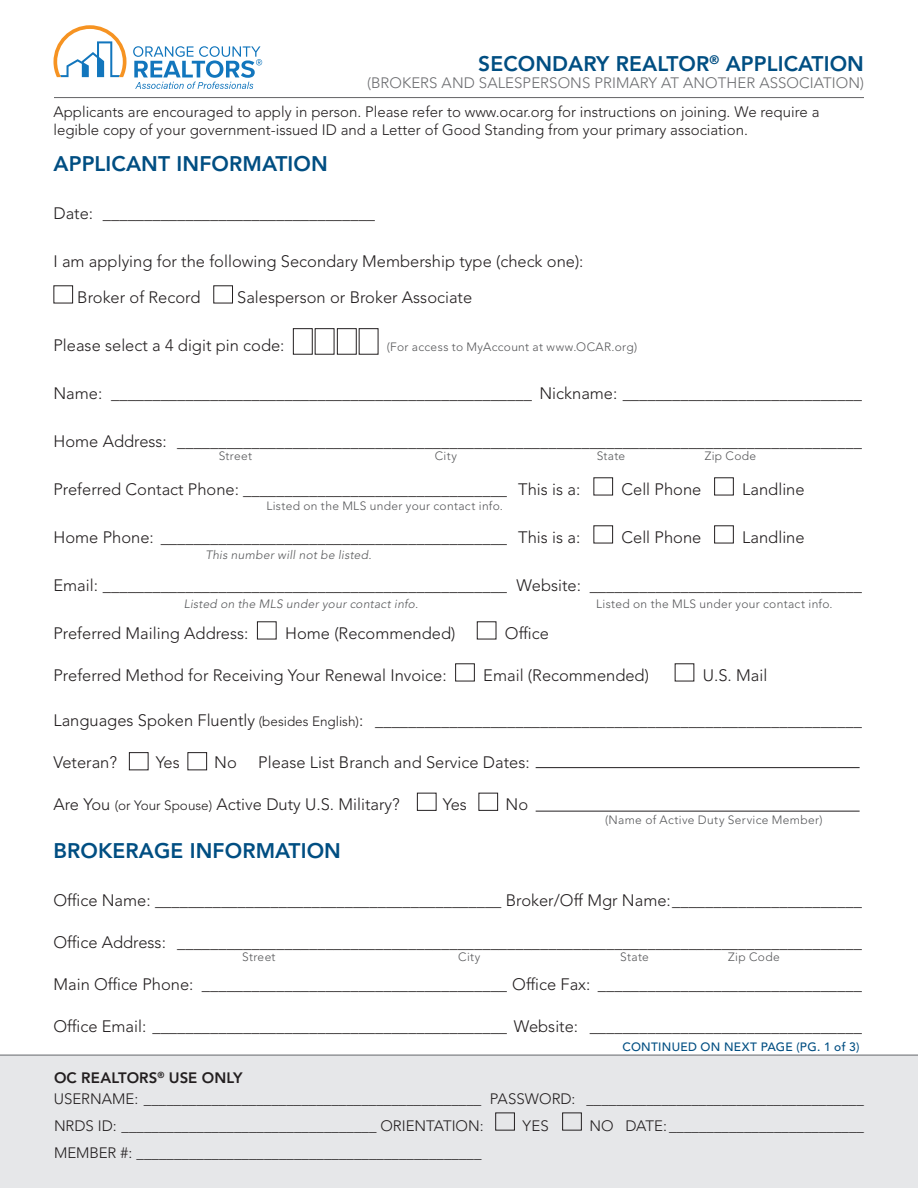
<style>
.page{position:relative;width:918px;height:1188px;background:#fff}
.page>*{position:absolute;margin:0;border:0;box-sizing:border-box;transform-origin:0 0}
.Form_Heading{font:800 21px "Avenir LT Std";letter-spacing:.005em;color:#004e82}
.Form_Fields{font:300 16.5px "Avenir LT Std";color:#231f20}
.t1{font:300 15px/18px "Avenir LT Std";color:#231f20}
.Form_Heading-2{font:300 15px "Avenir LT Std";letter-spacing:.005em;color:#6c6d70}
.t2{font:800 15px "Avenir LT Std";letter-spacing:.005em;color:#231f20}
.Small_Text{font:300 12px "Avenir LT Std";letter-spacing:.03em;color:#57585a}
.Small_Text-2{font:italic 300 12px "Avenir LT Std";letter-spacing:.025em;color:#57585a}
.Form_Fields-2{font:300 12px "Avenir LT Std";letter-spacing:.025em;color:#57585a}
.t3{font:500 12px "Avenir LT Std";letter-spacing:.025em;color:#004e82}
.s1{font-size:13.5px}
</style>
<div class="page">
<hr style="left:54px;top:97px;width:810px;height:1px;background:#636366">
<div style="left:0;top:1056px;width:918px;height:132px;background:#e6e7e9"></div>
<hr style="left:0;top:1054px;width:918px;height:2px;background:#939598">
<div style="left:495px;top:1113px;width:20px;height:18px;border:1px solid #231f20"></div>
<div style="left:562px;top:1113px;width:20px;height:18px;border:1px solid #231f20"></div>
<div style="left:213px;top:285px;width:20px;height:18px;border:1px solid #231f20"></div>
<div style="left:293px;top:328px;width:19px;height:26px;border:1px solid #231f20"></div>
<div style="left:337px;top:328px;width:19px;height:26px;border:1px solid #231f20"></div>
<div style="left:714px;top:477px;width:20px;height:18px;border:1px solid #231f20"></div>
<div style="left:714px;top:525px;width:20px;height:18px;border:1px solid #231f20"></div>
<div style="left:455px;top:663px;width:20px;height:18px;border:1px solid #231f20"></div>
<div style="left:129px;top:752px;width:19px;height:18px;border:1px solid #231f20"></div>
<div style="left:188px;top:752px;width:19px;height:18px;border:1px solid #231f20"></div>
<div style="left:417px;top:793px;width:19px;height:18px;border:1px solid #231f20"></div>
<div style="left:478px;top:793px;width:20px;height:18px;border:1px solid #231f20"></div>
<hr style="left:536px;top:767px;width:324px;height:1px;background:#231f20">
<hr style="left:536px;top:811px;width:324px;height:1px;background:#231f20">
<svg style="left:133px;top:46px;width:129px;height:43px"></svg>
<svg style="left:53px;top:25px;width:73px;height:52px"></svg>
<p class="Form_Heading" style="left:478px;top:52px;width:387px">SECONDARY REALTOR<sup>®</sup> APPLICATION</p>
<p class="Form_Heading-2" style="left:367px;top:74px;width:498px">(BROKERS AND SALESPERSONS PRIMARY AT ANOTHER ASSOCIATION)</p>
<p class="t1" style="left:53px;top:103px;width:768px">Applicants are encouraged to apply in person. Please refer to www.ocar.org for instructions on joining. We require a legible copy of your government-issued ID and a Letter of Good Standing from your primary association.</p>
<p class="Form_Heading" style="left:53px;top:152px;width:276px">APPLICANT INFORMATION</p>
<p class="Form_Fields" style="left:53px;top:204px;width:323px">Date: _________________________________</p>
<p class="Form_Fields" style="left:53px;top:252px;width:532px">I am applying for the following Secondary Membership type (check one):</p>
<p class="Form_Fields" style="left:77px;top:288px;width:125px">Broker of Record</p>
<p class="Form_Fields" style="left:237px;top:288px;width:237px">Salesperson or Broker Associate</p>
<p class="Form_Fields" style="left:53px;top:336px;width:233px">Please select a 4 digit pin code:</p>
<p class="Form_Fields-2" style="left:387px;top:340px;width:252px">(For access to MyAccount at www.OCAR.org)</p>
<p class="Form_Fields" style="left:53px;top:384px;width:810px">Name: ___________________________________________________ Nickname: _____________________________</p>
<p class="Form_Fields" style="left:53px;top:432px;width:810px">Home Address: ___________________________________________________________________________________</p>
<p class="Form_Fields" style="left:53px;top:480px;width:528px">Preferred Contact Phone: ________________________________ This is a:</p>
<p class="Form_Fields" style="left:622px;top:480px;width:81px">Cell Phone</p>
<p class="Form_Fields" style="left:742px;top:480px;width:64px">Landline</p>
<p class="Form_Fields" style="left:53px;top:528px;width:528px">Home Phone: __________________________________________ This is a:</p>
<p class="Form_Fields" style="left:622px;top:528px;width:81px">Cell Phone</p>
<p class="Form_Fields" style="left:742px;top:528px;width:64px">Landline</p>
<p class="Form_Fields" style="left:53px;top:576px;width:810px">Email: _________________________________________________ Website: _________________________________</p>
<p class="Form_Fields" style="left:53px;top:624px;width:196px">Preferred Mailing Address:</p>
<p class="Form_Fields" style="left:285px;top:624px;width:172px">Home (Recommended)</p>
<p class="Form_Fields" style="left:505px;top:624px;width:46px">Office</p>
<p class="Form_Fields" style="left:53px;top:666px;width:395px">Preferred Method for Receiving Your Renewal Invoice:</p>
<p class="Form_Fields" style="left:483px;top:666px;width:167px">Email (Recommended)</p>
<p class="Form_Fields" style="left:703px;top:666px;width:66px">U.S. Mail</p>
<p class="Form_Fields" style="left:53px;top:711px;width:810px">Languages Spoken Fluently <span class="s1">(besides English)</span>: ___________________________________________________________</p>
<p class="Form_Fields" style="left:53px;top:753px;width:65px">Veteran?</p>
<p class="Form_Fields" style="left:156px;top:753px;width:26px">Yes</p>
<p class="Form_Fields" style="left:214px;top:753px;width:24px">No</p>
<p class="Form_Fields" style="left:258px;top:753px;width:273px">Please List Branch and Service Dates:</p>
<p class="Form_Fields" style="left:53px;top:795px;width:348px">Are You <span class="s1">(or Your Spouse)</span> Active Duty U.S. Military?</p>
<p class="Form_Fields" style="left:443px;top:795px;width:26px">Yes</p>
<p class="Form_Fields" style="left:506px;top:795px;width:24px">No</p>
<p class="Form_Heading" style="left:53px;top:839px;width:289px">BROKERAGE INFORMATION</p>
<p class="Form_Fields" style="left:53px;top:891px;width:810px">Office Name: __________________________________________ Broker/Off Mgr Name:_______________________</p>
<p class="Form_Fields" style="left:53px;top:933px;width:810px">Office Address: ___________________________________________________________________________________</p>
<p class="Form_Fields" style="left:53px;top:975px;width:810px">Main Office Phone: _____________________________________ Office Fax: ________________________________</p>
<p class="Form_Fields" style="left:53px;top:1017px;width:810px">Office Email: ___________________________________________ Website: _________________________________</p>
<p class="Small_Text" style="left:219px;top:449px;width:35px">Street</p>
<p class="Small_Text" style="left:435px;top:449px;width:24px">City</p>
<p class="Small_Text" style="left:597px;top:449px;width:30px">State</p>
<p class="Small_Text" style="left:705px;top:449px;width:53px">Zip Code</p>
<p class="Small_Text" style="left:266px;top:498px;width:238px">Listed on the MLS under your contact info.</p>
<p class="Small_Text-2" style="left:205px;top:548px;width:168px">This number will not be listed.</p>
<p class="Small_Text" style="left:596px;top:596px;width:238px">Listed on the MLS under your contact info.</p>
<p class="Small_Text-2" style="left:184px;top:597px;width:236px">Listed on the MLS under your contact info.</p>
<p class="Small_Text" style="left:605px;top:812px;width:219px">(Name of Active Duty Service Member)</p>
<p class="Small_Text" style="left:242px;top:950px;width:35px">Street</p>
<p class="Small_Text" style="left:458px;top:950px;width:24px">City</p>
<p class="Small_Text" style="left:620px;top:950px;width:30px">State</p>
<p class="Small_Text" style="left:728px;top:950px;width:53px">Zip Code</p>
<p class="t3" style="left:623px;top:1040px;width:238px">CONTINUED ON NEXT PAGE (PG. 1 of 3)</p>
<p class="t2" style="left:54px;top:1068px;width:190px">OC REALTORS<sup>®</sup> USE ONLY</p>
<p class="t1" style="left:54px;top:1089px;width:811px">USERNAME: _____________________________________________ PASSWORD: _____________________________________</p>
<p class="t1" style="left:54px;top:1116px;width:431px">NRDS ID: __________________________________ ORIENTATION:</p>
<p class="t1" style="left:523px;top:1116px;width:28px">YES</p>
<p class="t1" style="left:590px;top:1116px;width:276px">NO DATE: __________________________</p>
<p class="t1" style="left:54px;top:1143px;width:429px">MEMBER #: ______________________________________________</p>
</div>
